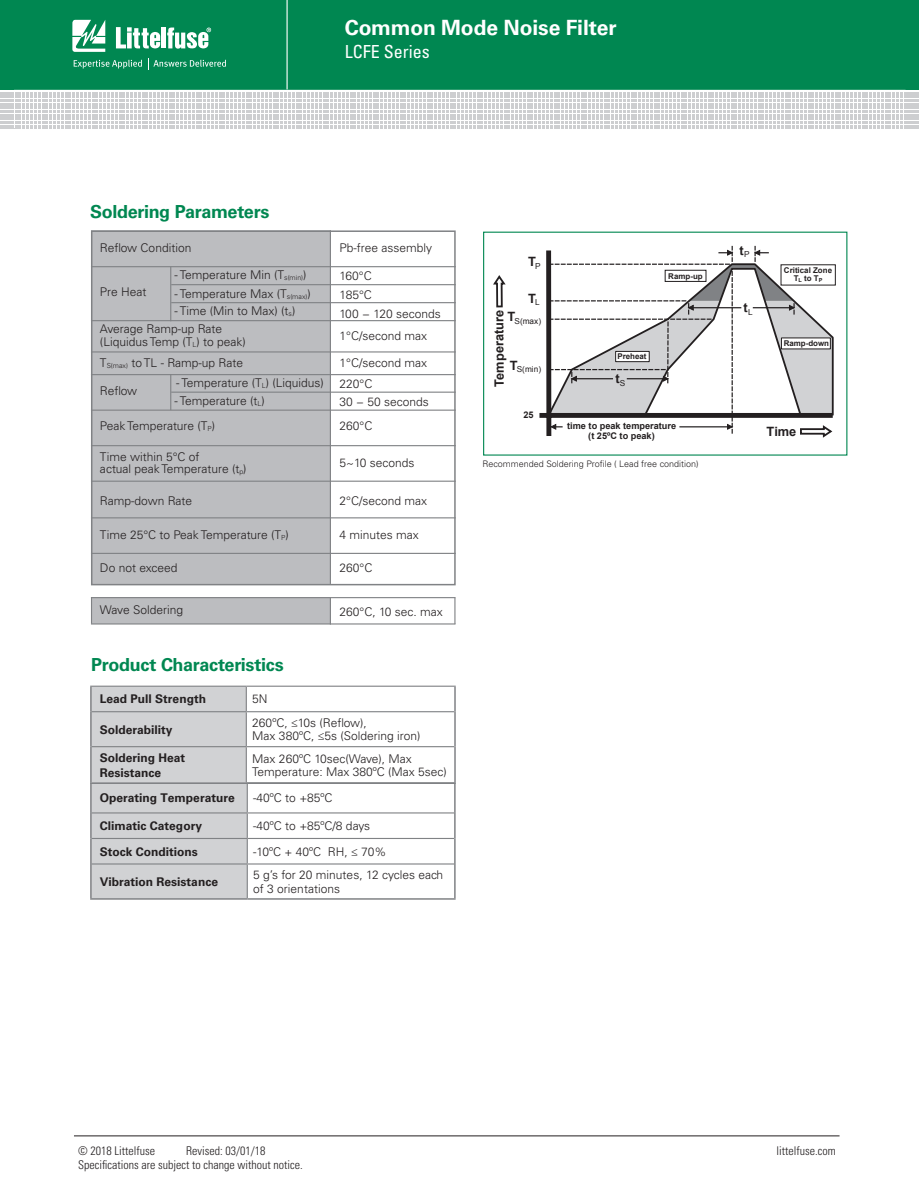
<style>
.page{position:relative;width:919px;height:1191px;background:#fff}
.page>*{position:absolute;margin:0;border:0;box-sizing:border-box;transform-origin:0 0}
.t1{font:700 21px "Univers LT Std";letter-spacing:-.005em;color:#fff}
.t2{font:700 18px "Univers LT Std";letter-spacing:-.02em;color:#008751}
.t3{font:condensed 18px "Univers LT Std";color:#fff}
.t4{font:700 12.75px "Arial";color:#231f20}
.t5{font:300 12px/13.5px "Univers LT Std";color:#231f20}
.t6{font:700 12px/15px "Univers LT Std";color:#231f20}
.t7{font:300 condensed 12px "Univers LT Std";color:#231f20}
.t8{font:700 9.15px/10.1px "Arial";color:#231f20;text-align:center}
.t9{font:300 9px "Univers LT Std";color:#231f20}
.t10{font:8.25px "Arial";color:#231f20}
.t11{font:700 7.95px/7.4px "Arial";color:#231f20;text-align:center}
</style>
<div class="page">
<hr style="left:74px;top:1135px;width:765px;height:1px;background:#231f20">
<svg style="left:0;top:0;width:919px;height:127px;background:#46a37e"></svg>
<div style="left:91px;top:597px;width:239px;height:26px;background:#bcbdc0"></div>
<svg style="left:91px;top:230px;width:365px;height:356px"></svg>
<hr style="left:91px;top:266px;width:364px;height:1px;background:#808285">
<hr style="left:171px;top:284px;width:284px;height:1px;background:#808285">
<hr style="left:171px;top:302px;width:284px;height:1px;background:#808285">
<hr style="left:171px;top:391px;width:284px;height:2px;background:#808285">
<hr style="left:91px;top:320px;width:364px;height:1px;background:#808285">
<hr style="left:91px;top:409px;width:364px;height:2px;background:#808285">
<hr style="left:91px;top:480px;width:364px;height:2px;background:#808285">
<hr style="left:91px;top:553px;width:364px;height:1px;background:#808285">
<hr style="left:91px;top:597px;width:364px;height:1px;background:#808285">
<hr style="left:91px;top:623px;width:364px;height:1px;background:#808285">
<hr style="left:91px;top:351px;width:364px;height:1px;background:#808285">
<hr style="left:91px;top:374px;width:364px;height:1px;background:#808285">
<hr style="left:91px;top:445px;width:364px;height:1px;background:#808285">
<hr style="left:91px;top:517px;width:364px;height:1px;background:#808285">
<hr style="left:330px;top:230px;width:1px;height:354px;background:#808285">
<svg style="left:330px;top:598px;width:1px;height:25px"></svg>
<svg style="left:454px;top:598px;width:1px;height:26px"></svg>
<svg style="left:91px;top:598px;width:1px;height:25px"></svg>
<hr style="left:170px;top:267px;width:1px;height:54px;background:#808285">
<hr style="left:170px;top:374px;width:1px;height:36px;background:#808285">
<div style="left:539px;top:413px;width:293px;height:5px;background:#231f20"></div>
<div style="left:546px;top:250px;width:5px;height:186px;background:#231f20"></div>
<svg style="left:493px;top:275px;width:13px;height:33px"></svg>
<svg style="left:548px;top:246px;width:285px;height:192px"></svg>
<hr style="left:679px;top:426px;width:50px;height:1px;background:#231f20">
<hr style="left:626px;top:378px;width:42px;height:1px;background:#231f20">
<hr style="left:571px;top:378px;width:42px;height:1px;background:#231f20">
<div style="left:665px;top:270px;width:41px;height:11px;background:#fff"></div>
<div style="left:664px;top:270px;width:42px;height:12px;border:1px solid #231f20"></div>
<div style="left:615px;top:351px;width:34px;height:11px;background:#fff"></div>
<div style="left:615px;top:351px;width:34px;height:11px;border:1px solid #231f20"></div>
<div style="left:781px;top:265px;width:54px;height:20px;background:#fff"></div>
<hr style="left:90px;top:784px;width:2px;height:29px;background:#808285">
<hr style="left:90px;top:813px;width:2px;height:25px;background:#808285">
<hr style="left:90px;top:838px;width:2px;height:26px;background:#808285">
<svg style="left:454px;top:784px;width:1px;height:80px"></svg>
<hr style="left:90px;top:864px;width:2px;height:34px;background:#808285">
<hr style="left:454px;top:864px;width:1px;height:34px;background:#808285">
<hr style="left:90px;top:898px;width:157px;height:1px;background:#808285">
<hr style="left:247px;top:898px;width:208px;height:1px;background:#808285">
<hr style="left:247px;top:812px;width:207px;height:1px;background:#808285">
<hr style="left:247px;top:838px;width:207px;height:1px;background:#808285">
<hr style="left:247px;top:863px;width:207px;height:1px;background:#808285">
<hr style="left:90px;top:685px;width:156px;height:2px;background:#808285">
<hr style="left:246px;top:685px;width:209px;height:2px;background:#808285">
<div style="left:91px;top:686px;width:157px;height:213px;background:#d1d2d4"></div>
<hr style="left:92px;top:711px;width:154px;height:1px;background:#808285">
<hr style="left:246px;top:711px;width:208px;height:1px;background:#808285">
<hr style="left:246px;top:712px;width:1px;height:34px;background:#808285">
<hr style="left:92px;top:746px;width:154px;height:1px;background:#808285">
<hr style="left:246px;top:746px;width:208px;height:1px;background:#808285">
<hr style="left:246px;top:747px;width:1px;height:35px;background:#808285">
<hr style="left:90px;top:687px;width:2px;height:24px;background:#808285">
<svg style="left:454px;top:687px;width:1px;height:24px"></svg>
<hr style="left:90px;top:711px;width:2px;height:35px;background:#808285">
<hr style="left:454px;top:711px;width:1px;height:35px;background:#808285">
<hr style="left:90px;top:746px;width:2px;height:36px;background:#808285">
<hr style="left:454px;top:746px;width:1px;height:36px;background:#808285">
<hr style="left:90px;top:782px;width:156px;height:2px;background:#808285">
<hr style="left:246px;top:782px;width:209px;height:2px;background:#808285">
<h1 class="t1" style="left:345px;top:16px;width:273px">Common Mode Noise Filter</h1>
<h2 class="t3" style="left:345px;top:40px;width:86px">LCFE Series</h2>
<h2 class="t2" style="left:90px;top:201px;width:181px">Soldering Parameters</h2>
<p class="t5" style="left:100px;top:241px;width:93px">Reflow Condition</p>
<p class="t5" style="left:100px;top:285px;width:48px">Pre Heat</p>
<p class="t5" style="left:174px;top:268px;width:133px">- Temperature Min (T<sub>s(min)</sub>)</p>
<p class="t5" style="left:174px;top:287px;width:138px">- Temperature Max (T<sub>s(max)</sub>)</p>
<p class="t5" style="left:100px;top:302px;width:197px;line-height:18.1px;text-indent:74px">- Time (Min to Max) (t<sub>s</sub>)<br>Average Ramp-up Rate</p>
<p class="t5" style="left:100px;top:335px;width:147px">(Liquidus Temp (T<sub>L</sub>) to peak)</p>
<p class="t5" style="left:100px;top:356px;width:145px">T<sub>S(max)</sub> to TL - Ramp-up Rate</p>
<p class="t5" style="left:100px;top:384px;width:39px">Reflow</p>
<p class="t5" style="left:176px;top:376px;width:149px">- Temperature (T<sub>L</sub>) (Liquidus)</p>
<p class="t5" style="left:174px;top:394px;width:92px">- Temperature (t<sub>L</sub>)</p>
<p class="t5" style="left:100px;top:419px;width:117px">Peak Temperature (T<sub>P</sub>)</p>
<p class="t5" style="left:100px;top:450px;width:148px;line-height:12.6px">Time within 5°C of<br>actual peak Temperature (t<sub>p</sub>)</p>
<p class="t5" style="left:100px;top:494px;width:94px">Ramp-down Rate</p>
<p class="t5" style="left:100px;top:528px;width:190px">Time 25°C to Peak Temperature (T<sub>P</sub>)</p>
<p class="t5" style="left:100px;top:561px;width:79px">Do not exceed</p>
<p class="t5" style="left:100px;top:603px;width:85px">Wave Soldering</p>
<h2 class="t2" style="left:91px;top:654px;width:194px">Product Characteristics</h2>
<p class="t5" style="left:339px;top:241px;width:94px">Pb-free assembly</p>
<p class="t5" style="left:339px;top:269px;width:34px">160°C</p>
<p class="t5" style="left:339px;top:288px;width:34px">185°C</p>
<p class="t5" style="left:339px;top:307px;width:103px">100 − 120 seconds</p>
<p class="t5" style="left:339px;top:329px;width:89px">1°C/second max</p>
<p class="t5" style="left:339px;top:356px;width:89px">1°C/second max</p>
<p class="t5" style="left:339px;top:377px;width:34px">220°C</p>
<p class="t5" style="left:339px;top:395px;width:91px">30 − 50 seconds</p>
<p class="t5" style="left:339px;top:419px;width:34px">260°C</p>
<p class="t5" style="left:339px;top:456px;width:77px">5~10 seconds</p>
<p class="t5" style="left:339px;top:494px;width:89px">2°C/second max</p>
<p class="t5" style="left:339px;top:528px;width:81px">4 minutes max</p>
<p class="t5" style="left:339px;top:561px;width:34px">260°C</p>
<p class="t5" style="left:339px;top:605px;width:105px">260°C, 10 sec. max</p>
<p class="t6" style="left:100px;top:691px;width:108px">Lead Pull Strength</p>
<p class="t5" style="left:252px;top:692px;width:17px">5N</p>
<p class="t6" style="left:100px;top:722px;width:74px">Solderability</p>
<p class="t5" style="left:252px;top:716px;width:170px">260ºC, ≤10s (Reflow),<br>Max 380ºC, ≤5s (Soldering iron)</p>
<p class="t6" style="left:100px;top:750px;width:87px">Soldering Heat<br>Resistance</p>
<p class="t5" style="left:252px;top:751px;width:196px">Max 260ºC 10sec(Wave), Max<br>Temperature: Max 380ºC (Max 5sec)</p>
<p class="t6" style="left:100px;top:790px;width:136px">Operating Temperature</p>
<p class="t5" style="left:253px;top:791px;width:81px">-40ºC to +85ºC</p>
<p class="t6" style="left:100px;top:818px;width:104px">Climatic Category</p>
<p class="t5" style="left:253px;top:819px;width:118px">-40ºC to +85ºC/8 days</p>
<p class="t6" style="left:100px;top:844px;width:100px">Stock Conditions</p>
<p class="t5" style="left:253px;top:844px;width:135px">-10ºC + 40ºC RH, ≤ 70%</p>
<p class="t6" style="left:100px;top:874px;width:120px">Vibration Resistance</p>
<p class="t5" style="left:253px;top:868px;width:191px">5 g’s for 20 minutes, 12 cycles each of 3 orientations</p>
<p class="t4" style="left:528px;top:253px;width:14px">T<sub>P</sub></p>
<p class="t4" style="left:528px;top:290px;width:13px">T<sub>L</sub></p>
<p class="t10" style="left:507px;top:315px;width:35px"><sup>T</sup>S(max)</p>
<p class="t10" style="left:510px;top:363px;width:33px"><sup>T</sup>S(min)</p>
<p class="t8" style="left:523px;top:410px;width:12px">25</p>
<p class="t4" style="left:490px;top:387px;width:78px;rotate:-90deg">me T p utare er</p>
<p class="t11" style="left:668px;top:272px;width:36px">Ramp-up</p>
<p class="t11" style="left:617px;top:353px;width:31px">Preheat</p>
<p class="t4" style="left:615px;top:370px;width:12px">t<sub>S</sub></p>
<p class="t8" style="left:567px;top:421px;width:110px">time to peak temperature (t 25ºC to peak)</p>
<p class="t9" style="left:482px;top:458px;width:218px">Recommended Soldering Profile ( Lead free condition)</p>
<p class="t4" style="left:739px;top:242px;width:12px">t<sub>P</sub></p>
<p class="t4" style="left:743px;top:299px;width:11px">t<sub>L</sub></p>
<p class="t11" style="left:783px;top:267px;width:50px">Critical Zone<br>T<sub>L</sub> to T<sub>P</sub></p>
<p class="t11" style="left:783px;top:339px;width:47px">Ramp-down</p>
<p class="t4" style="left:766px;top:423px;width:31px">Time</p>
<p class="t7" style="left:78px;top:1143px;width:78px">© 2018 Littelfuse</p>
<p class="t7" style="left:186px;top:1143px;width:81px">Revised: 03/01/18</p>
<p class="t7" style="left:776px;top:1143px;width:61px">littelfuse.com</p>
<p class="t7" style="left:78px;top:1157px;width:226px">Specifications are subject to change without notice.</p>
</div>
